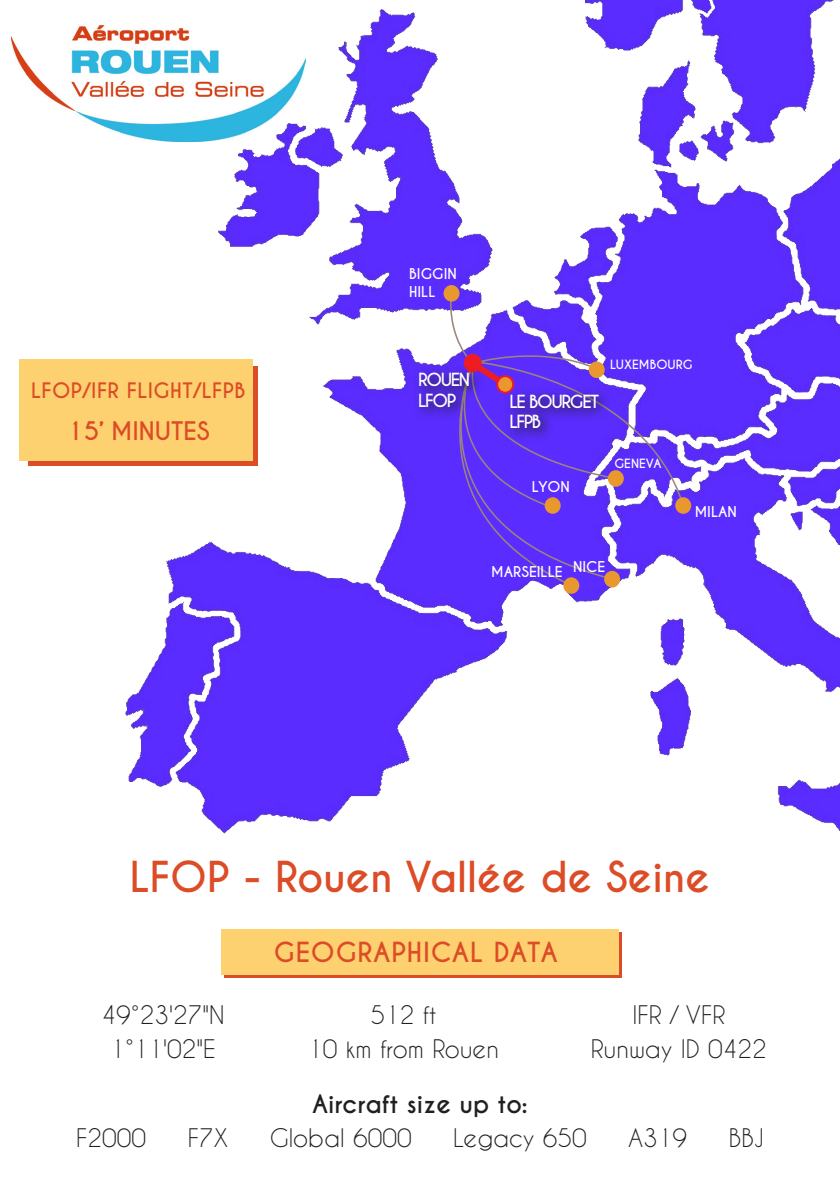
<style>
.page{position:relative;width:840px;height:1191px;background:#fff}
.page>*{position:absolute;margin:0;border:0;box-sizing:border-box;transform-origin:0 0}
.t1{font:700 40px "Caviar Dreams";color:#dc4c27}
.t2{font:700 26px "Caviar Dreams";letter-spacing:.03em;color:#dc4c27}
.t3{font:24px "Caviar Dreams";color:#231f20}
.t4{font:700 24px "Caviar Dreams";color:#231f20}
.t5{font:700 24px "Caviar Dreams";color:#dc4c27}
.t6{font:700 20px "Caviar Dreams";letter-spacing:.02em;color:#dc4c27}
.t7{font:700 17px/20.4px "Caviar Dreams";letter-spacing:-.08em;color:#fff}
.t8{font:700 14px/18.2px "Caviar Dreams";color:#fff}
.t9{font:700 12px "Caviar Dreams";color:#fff}
</style>
<div class="page">
<img style="left:11px;top:25px;width:90px;height:101px">
<img style="left:101px;top:0;width:738px;height:834px">
<div style="left:224px;top:932px;width:397px;height:45px;background:#dc4c27"></div>
<div style="left:221px;top:929px;width:397px;height:46px;background:#fed170"></div>
<svg style="left:389px;top:354px;width:220px;height:246px"></svg>
<div style="left:603px;top:571px;width:16px;height:16px;background:#e9982d;border-radius:50%"></div>
<div style="left:408px;top:344px;width:191px;height:241px;background:#5a2cff"></div>
<div style="left:563px;top:577px;width:16px;height:17px;background:#e9982d;border-radius:50%"></div>
<svg style="left:423px;top:291px;width:261px;height:219px"></svg>
<div style="left:674px;top:497px;width:16px;height:17px;background:#e9982d;border-radius:50%"></div>
<div style="left:443px;top:285px;width:16px;height:17px;background:#e9982d;border-radius:50%"></div>
<svg style="left:504px;top:387px;width:108px;height:56px;background:#552be0"></svg>
<div style="left:464px;top:355px;width:16px;height:16px;background:#ee1d23;border-radius:50%"></div>
<div style="left:463px;top:354px;width:18px;height:18px;border:2px solid #ee1d23;border-radius:50%"></div>
<div style="left:28px;top:366px;width:229px;height:100px;background:#dc4c27"></div>
<div style="left:19px;top:359px;width:233px;height:102px;background:#fed170"></div>
<div style="left:533px;top:260px;width:20px;height:45px;background:#fff"></div>
<svg style="left:412px;top:365px;width:72px;height:57px;background:#5a2dd4"></svg>
<p class="t6" style="left:31px;top:378px;width:216px">LFOP/IFR FLIGHT/LFPB</p>
<p class="t5" style="left:67px;top:417px;width:144px">15’ MINUTES</p>
<p class="t8" style="left:409px;top:265px;width:49px">BIGGIN<br>HILL</p>
<p class="t7" style="left:418px;top:370px;width:54px">ROUEN<br>LFOP</p>
<p class="t7" style="left:509px;top:392px;width:91px">LE BOURGET<br>LFPB</p>
<p class="t9" style="left:609px;top:357px;width:84px">LUXEMBOURG</p>
<p class="t8" style="left:531px;top:478px;width:40px">LYON</p>
<p class="t9" style="left:614px;top:456px;width:49px">GENEVA</p>
<p class="t8" style="left:694px;top:503px;width:44px">MILAN</p>
<p class="t8" style="left:491px;top:563px;width:73px">MARSEILLE</p>
<p class="t8" style="left:572px;top:557px;width:34px">NICE</p>
<p class="t1" style="left:130px;top:852px;width:581px">LFOP - Rouen Vallée de Seine</p>
<p class="t3" style="left:102px;top:1000px;width:124px">49°23'27"N</p>
<p class="t3" style="left:110px;top:1034px;width:107px">1°11'02"E</p>
<p class="t2" style="left:273px;top:936px;width:285px">GEOGRAPHICAL DATA</p>
<p class="t3" style="left:370px;top:1000px;width:68px">512 ft</p>
<p class="t3" style="left:308px;top:1034px;width:192px">10 km from Rouen</p>
<p class="t4" style="left:312px;top:1089px;width:217px">Aircraft size up to:</p>
<p class="t3" style="left:632px;top:1000px;width:94px">IFR / VFR</p>
<p class="t3" style="left:590px;top:1034px;width:177px">Runway ID 0422</p>
<p class="t3" style="left:76px;top:1123px;width:71px">F2000</p>
<p class="t3" style="left:188px;top:1123px;width:42px">F7X</p>
<p class="t3" style="left:269px;top:1123px;width:143px">Global 6000</p>
<p class="t3" style="left:453px;top:1123px;width:135px">Legacy 650</p>
<p class="t3" style="left:627px;top:1123px;width:61px">A319</p>
<p class="t3" style="left:728px;top:1123px;width:37px">BBJ</p>
</div>
